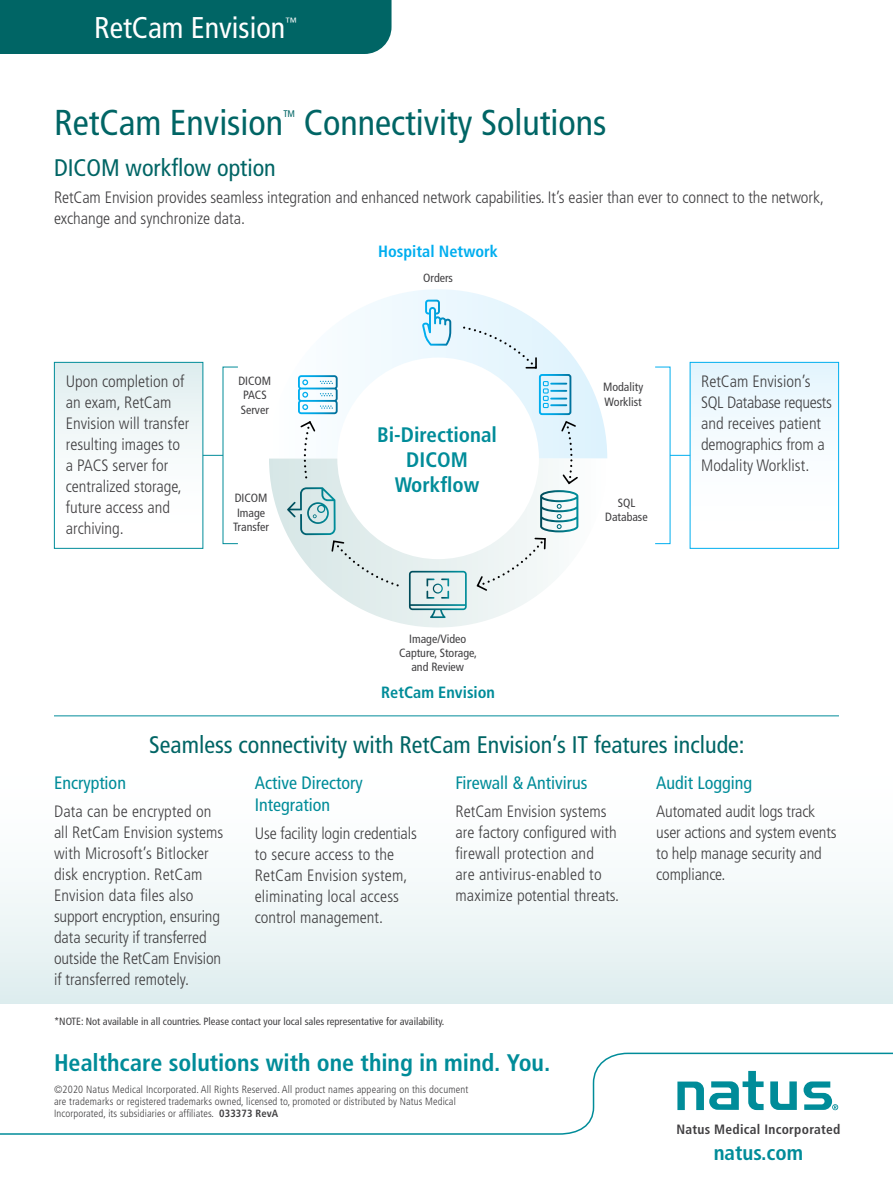
<style>
.page{position:relative;width:893px;height:1188px;background:#fff}
.page>*{position:absolute;margin:0;border:0;box-sizing:border-box;transform-origin:0 0}
.Document_head_24_28{font:condensed 36px "Frutiger LT Std";color:#006565}
.t1{font:condensed 30px "Frutiger LT Std";color:#fff}
.Minor_Head_16pt_323{font:condensed 24px "Frutiger LT Std";color:#006565}
.t2{font:700 condensed 24px "Frutiger LT Std";color:#008c99}
.Body_11_14_90K{font:700 condensed 21px/25.2px "Frutiger LT Std";color:#008c99;text-align:center}
.Paragraph_Lead_12pt{font:condensed 18px/21.6px "Frutiger LT Std";color:#008c99}
.Body_11_14_90K-2{font:300 condensed 16.5px/21px "Frutiger LT Std";color:#414042}
.t3{font:700 condensed 16.35px "Frutiger LT Std";color:#00aeef}
.t4{font:700 condensed 16.35px "Frutiger LT Std";color:#008c99}
.t5{font:700 condensed 13.5px "Frutiger LT Std";letter-spacing:.02em;color:#414042}
.t6{font:condensed 12px/14.4px "Frutiger LT Std";color:#414042;text-align:center}
.t7{font:condensed 12px "Frutiger LT Std";color:#fff}
.t8{font:300 condensed 10.5px/12px "Frutiger LT Std";letter-spacing:.01em;color:#414042}
.Tech_Specs_9pt_90k{font:condensed 10.5px "Frutiger LT Std";color:#414042}
.Document_head_24_28-2{font:condensed 9.6px "Frutiger LT Std";color:#006565}
.s1{font-weight:700}
</style>
<div class="page">
<svg style="left:0;top:1052px;width:893px;height:83px"></svg>
<svg style="left:770px;top:1081px;width:27px;height:29px"></svg>
<svg style="left:677px;top:1071px;width:87px;height:39px"></svg>
<svg style="left:804px;top:1081px;width:34px;height:29px"></svg>
<div style="left:0;top:0;width:392px;height:54px;background:#006565"></div>
<div style="left:0;top:739px;width:893px;height:265px;background:linear-gradient(to bottom,#fff,#e2eff0)"></div>
<hr style="left:54px;top:716px;width:785px;height:1px;background:#008c99">
<div style="left:54px;top:362px;width:149px;height:186px;background:linear-gradient(to bottom,#e2eff0,#fff)"></div>
<div style="left:54px;top:362px;width:149px;height:187px;border:1px solid #008c99"></div>
<div style="left:690px;top:362px;width:149px;height:186px;background:linear-gradient(to bottom,#e7f6fd,#fff)"></div>
<div style="left:690px;top:362px;width:149px;height:187px;border:1px solid #00aeef"></div>
<svg style="left:269px;top:458px;width:338px;height:169px"></svg>
<svg style="left:300px;top:289px;width:307px;height:169px"></svg>
<div style="left:337px;top:358px;width:202px;height:201px;background:#fff;border-radius:50%"></div>
<svg style="left:298px;top:375px;width:40px;height:39px"></svg>
<svg style="left:409px;top:300px;width:170px;height:318px"></svg>
<svg style="left:287px;top:420px;width:114px;height:168px"></svg>
<svg style="left:203px;top:455px;width:20px;height:1px"></svg>
<svg style="left:670px;top:455px;width:20px;height:1px"></svg>
<h2 class="t1" style="left:94px;top:10px;width:193px">RetCam Envision</h2>
<p class="t7" style="left:285px;top:15px;width:13px">™</p>
<p class="Document_head_24_28" style="left:54px;top:102px;width:231px">RetCam Envision</p>
<p class="Document_head_24_28-2" style="left:283px;top:108px;width:13px">TM</p>
<p class="Document_head_24_28" style="left:304px;top:102px;width:304px">Connectivity Solutions</p>
<p class="Minor_Head_16pt_323" style="left:54px;top:153px;width:223px">DICOM workflow option</p>
<p class="Body_11_14_90K-2" style="left:54px;top:187px;width:771px">RetCam Envision provides seamless integration and enhanced network capabilities. It’s easier than ever to connect to the network, exchange and synchronize data.</p>
<p class="t3" style="left:378px;top:241px;width:121px">Hospital Network</p>
<p class="t6" style="left:423px;top:270px;width:31px">Orders</p>
<p class="Body_11_14_90K-2" style="left:66px;top:371px;width:125px">Upon completion of an exam, RetCam<br>Envision will transfer resulting images to a PACS server for centralized storage, future access and archiving.</p>
<p class="Body_11_14_90K-2" style="left:701px;top:371px;width:132px">RetCam Envision’s<br>SQL Database requests and receives patient demographics from a<br>Modality Worklist.</p>
<p class="t6" style="left:238px;top:374px;width:34px;text-align:left">DICOM<br>PACS<br>Server</p>
<p class="t6" style="left:603px;top:380px;width:42px;text-align:left">Modality<br>Worklist</p>
<p class="Body_11_14_90K" style="left:377px;top:422px;width:122px">Bi-Directional<br>DICOM<br>Workflow</p>
<p class="t6" style="left:233px;top:491px;width:37px">DICOM<br>Image<br>Transfer</p>
<p class="t6" style="left:605px;top:495px;width:44px">SQL<br>Database</p>
<p class="t6" style="left:399px;top:631px;width:79px">Image/Video<br>Capture, Storage, and Review</p>
<p class="t4" style="left:381px;top:682px;width:115px">RetCam Envision</p>
<p class="Minor_Head_16pt_323" style="left:149px;top:731px;width:597px">Seamless connectivity with RetCam Envision’s IT features include:</p>
<p class="Paragraph_Lead_12pt" style="left:54px;top:772px;width:73px">Encryption</p>
<p class="Body_11_14_90K-2" style="left:54px;top:801px;width:171px">Data can be encrypted on all RetCam Envision systems with Microsoft’s Bitlocker disk encryption. RetCam<br>Envision data files also support encryption, ensuring data security if transferred outside the RetCam Envision if transferred remotely.</p>
<p class="Paragraph_Lead_12pt" style="left:255px;top:772px;width:109px">Active Directory<br>Integration</p>
<p class="Body_11_14_90K-2" style="left:255px;top:823px;width:164px">Use facility login credentials to secure access to the<br>RetCam Envision system, eliminating local access control management.</p>
<p class="Tech_Specs_9pt_90k" style="left:54px;top:1015px;width:392px">*NOTE: Not available in all countries. Please contact your local sales representative for availability.</p>
<p class="Paragraph_Lead_12pt" style="left:455px;top:772px;width:133px">Firewall &amp; Antivirus</p>
<p class="Body_11_14_90K-2" style="left:455px;top:801px;width:165px">RetCam Envision systems are factory configured with firewall protection and<br>are antivirus-enabled to maximize potential threats.</p>
<h3 class="t2" style="left:54px;top:1048px;width:498px">Healthcare solutions with one thing in mind. You.</h3>
<p class="t8" style="left:54px;top:1084px;width:416px">©2020 Natus Medical Incorporated. All Rights Reserved. All product names appearing on this document are trademarks or registered trademarks owned, licensed to, promoted or distributed by Natus Medical<br>Incorporated, its subsidiaries or affiliates. <span class="s1">033373 RevA</span></p>
<p class="Paragraph_Lead_12pt" style="left:656px;top:772px;width:97px">Audit Logging</p>
<p class="Body_11_14_90K-2" style="left:656px;top:801px;width:182px">Automated audit logs track user actions and system events to help manage security and compliance.</p>
<p class="t5" style="left:676px;top:1122px;width:166px">Natus Medical Incorporated</p>
<p class="Body_11_14_90K" style="left:714px;top:1140px;width:91px">natus.com</p>
</div>
